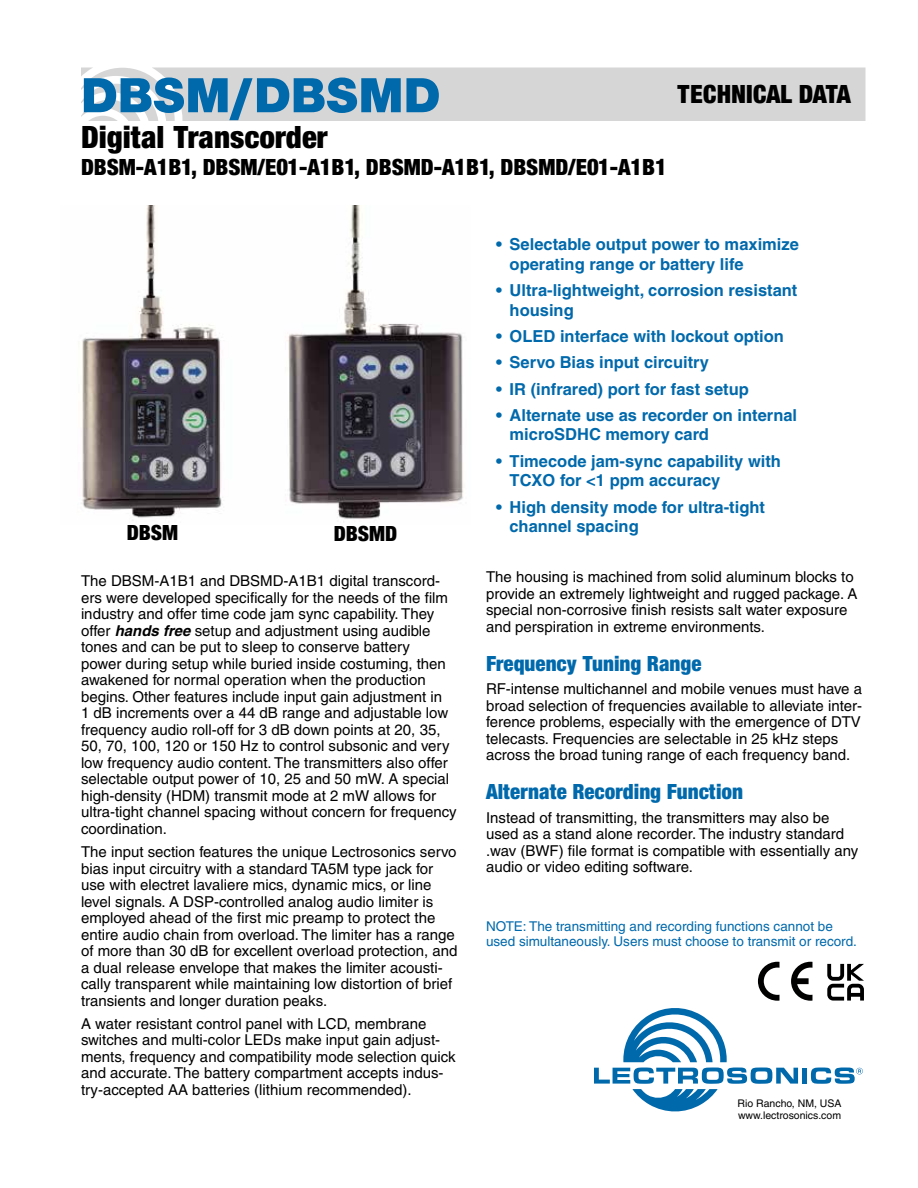
<style>
.page{position:relative;width:918px;height:1188px;background:#fff}
.page>*{position:absolute;margin:0;border:0;box-sizing:border-box;transform-origin:0 0}
.t1{font:900 51px "Sans";color:#0069ac}
.t2{font:900 condensed 33px "Sans";color:#000}
.t3{font:900 condensed 27px "Sans";color:#000}
.t4{font:900 condensed 24px "Sans";color:#000}
.t5{font:900 condensed 22.5px "Sans";color:#0069ac}
.t6{font:900 condensed 22.5px "Sans";color:#000}
.t7{font:700 16.5px/19.5px "Helvetica";color:#0069ac}
.t8{font:15px/16.5px "Helvetica";color:#000}
.t9{font:13.5px/15px "Helvetica";color:#0069ac}
.t10{font:10.5px/12.1px "Helvetica";color:#000}
.s1{font-weight:700;font-style:italic}
</style>
<div class="page">
<div style="left:81px;top:68px;width:785px;height:53px;background:#d6d6d7"></div>
<svg style="left:594px;top:1008px;width:204px;height:103px"></svg>
<div style="left:802px;top:1068px;width:5px;height:16px;background:#0069ac"></div>
<svg style="left:811px;top:1068px;width:52px;height:16px"></svg>
<img style="left:81px;top:205px;width:383px;height:317px">
<svg style="left:791px;top:962px;width:21px;height:39px"></svg>
<svg style="left:758px;top:962px;width:22px;height:39px"></svg>
<svg style="left:827px;top:964px;width:37px;height:37px"></svg>
<h1 class="t1" style="left:81px;top:64px;width:361px">DBSM/DBSMD</h1>
<h2 class="t2" style="left:81px;top:117px;width:248px">Digital Transcorder</h2>
<h3 class="t4" style="left:81px;top:153px;width:587px">DBSM-A1B1, DBSM/E01-A1B1, DBSMD-A1B1, DBSMD/E01-A1B1</h3>
<h3 class="t3" style="left:677px;top:77px;width:176px">TECHNICAL DATA</h3>
<h3 class="t6" style="left:127px;top:519px;width:53px">DBSM</h3>
<h3 class="t6" style="left:334px;top:520px;width:65px">DBSMD</h3>
<p class="t8" style="left:81px;top:573px;width:377px">The DBSM-A1B1 and DBSMD-A1B1 digital transcord&shy;ers were developed specifically for the needs of the film industry and offer time code jam sync capability. They offer <span class="s1">hands free</span> setup and adjustment using audible tones and can be put to sleep to conserve battery<br>power during setup while buried inside costuming, then awakened for normal operation when the production begins. Other features include input gain adjustment in<br>1 dB increments over a 44 dB range and adjustable low frequency audio roll-off for 3 dB down points at 20, 35, 50, 70, 100, 120 or 150 Hz to control subsonic and very low frequency audio content. The transmitters also offer selectable output power of 10, 25 and 50 mW. A special high-density (HDM) transmit mode at 2 mW allows for ultra-tight channel spacing without concern for frequency coordination.</p>
<p class="t8" style="left:81px;top:843px;width:378px">The input section features the unique Lectrosonics servo bias input circuitry with a standard TA5M type jack for use with electret lavaliere mics, dynamic mics, or line level signals. A DSP-controlled analog audio limiter is employed ahead of the first mic preamp to protect the entire audio chain from overload. The limiter has a range of more than 30 dB for excellent overload protection, and a dual release envelope that makes the limiter acousti&shy;cally transparent while maintaining low distortion of brief transients and longer duration peaks.</p>
<p class="t8" style="left:81px;top:1015px;width:376px">A water resistant control panel with LCD, membrane switches and multi-color LEDs make input gain adjust&shy;ments, frequency and compatibility mode selection quick and accurate. The battery compartment accepts indus&shy;try-accepted AA batteries (lithium recommended).</p>
<p class="t7" style="left:510px;top:235px;width:291px;text-indent:-13px">• Selectable output power to maximize operating range or battery life</p>
<p class="t7" style="left:510px;top:280px;width:289px;text-indent:-13px">• Ultra-lightweight, corrosion resistant housing</p>
<p class="t7" style="left:496px;top:326px;width:289px">• OLED interface with lockout option</p>
<p class="t7" style="left:496px;top:353px;width:214px">• Servo Bias input circuitry</p>
<p class="t7" style="left:496px;top:379px;width:254px">• IR (infrared) port for fast setup</p>
<p class="t7" style="left:510px;top:405px;width:289px;text-indent:-13px">• Alternate use as recorder on internal microSDHC memory card</p>
<p class="t7" style="left:510px;top:451px;width:273px;text-indent:-13px">• Timecode jam-sync capability with<br>TCXO for &lt;1 ppm accuracy</p>
<p class="t7" style="left:510px;top:497px;width:257px;text-indent:-13px">• High density mode for ultra-tight channel spacing</p>
<p class="t8" style="left:486px;top:569px;width:373px">The housing is machined from solid aluminum blocks to provide an extremely lightweight and rugged package. A special non-corrosive finish resists salt water exposure and perspiration in extreme environments.</p>
<h3 class="t5" style="left:486px;top:650px;width:217px">Frequency Tuning Range</h3>
<p class="t8" style="left:486px;top:681px;width:378px">RF-intense multichannel and mobile venues must have a broad selection of frequencies available to alleviate inter&shy;ference problems, especially with the emergence of DTV telecasts. Frequencies are selectable in 25 kHz steps across the broad tuning range of each frequency band.</p>
<h3 class="t5" style="left:486px;top:778px;width:259px">Alternate Recording Function</h3>
<p class="t8" style="left:486px;top:809px;width:374px">Instead of transmitting, the transmitters may also be used as a stand alone recorder. The industry standard .wav (BWF) file format is compatible with essentially any audio or video editing software.</p>
<p class="t9" style="left:486px;top:919px;width:373px">NOTE: The transmitting and recording functions cannot be used simultaneously. Users must choose to transmit or record.</p>
<p class="t10" style="left:738px;top:1097px;width:106px">Rio Rancho, NM, USA www.lectrosonics.com</p>
</div>
